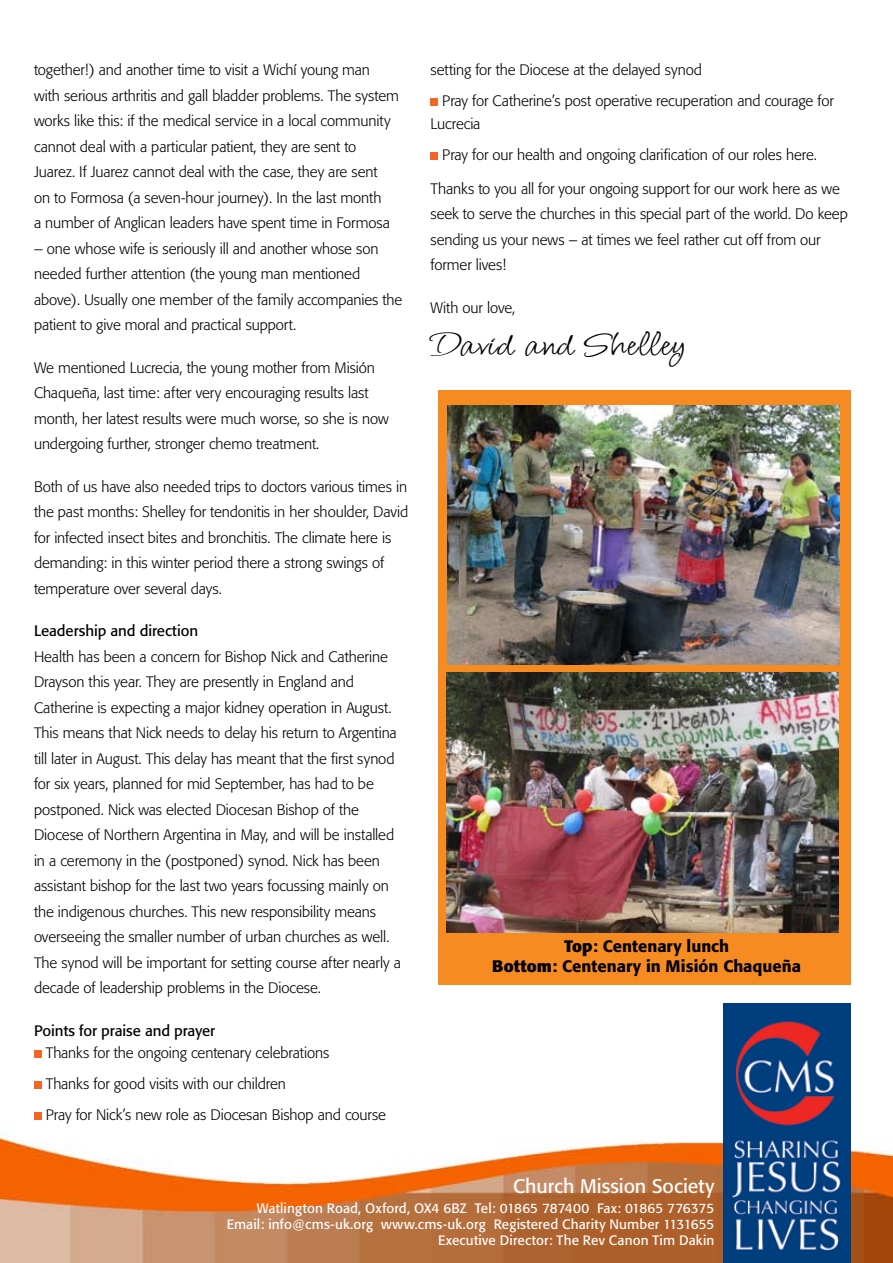
<style>
.page{position:relative;width:893px;height:1263px;background:#fff}
.page>*{position:absolute;margin:0;border:0;box-sizing:border-box;transform-origin:0 0}
.t1{font:33px "Licorice ROB";letter-spacing:.01em;color:#000;scale:1.5 1}
.t2{font:19.5px "Formata";color:#fff}
.t3{font:500 16.5px/19.8px "Formata";letter-spacing:.005em;color:#000;text-align:center}
.t4{font:300 15px/25.5px "Formata";letter-spacing:-.01em;color:#000}
.t5{font:15px "Formata";letter-spacing:-.005em;color:#000}
.t6{font:13.5px/16.2px "Formata";letter-spacing:.01em;color:#fff;text-align:right}
.s1{font-weight:700}
</style>
<div class="page">
<img style="left:0;top:1066px;width:893px;height:197px">
<div style="left:34px;top:1050px;width:8px;height:8px;background:#f26523"></div>
<div style="left:34px;top:1081px;width:8px;height:8px;background:#f26523"></div>
<div style="left:34px;top:1112px;width:8px;height:8px;background:#f26523"></div>
<div style="left:431px;top:98px;width:7px;height:8px;background:#f26523"></div>
<div style="left:431px;top:152px;width:7px;height:8px;background:#f26523"></div>
<img style="left:724px;top:1003px;width:126px;height:260px">
<div style="left:438px;top:390px;width:412px;height:594px;background:#f68b22"></div>
<img style="left:446px;top:673px;width:393px;height:259px">
<img style="left:448px;top:405px;width:392px;height:260px">
<p class="t4" style="left:34px;top:57px;width:366px">together!) and another time to visit a Wichí young man with serious arthritis and gall bladder problems. The system works like this: if the medical service in a local community cannot deal with a particular patient, they are sent to Juarez. If Juarez cannot deal with the case, they are sent<br>on to Formosa (a seven-hour journey). In the last month<br>a number of Anglican leaders have spent time in Formosa</p>
<p class="t4" style="left:34px;top:236px;width:370px">– one whose wife is seriously ill and another whose son needed further attention (the young man mentioned above). Usually one member of the family accompanies the patient to give moral and practical support.</p>
<p class="t4" style="left:34px;top:355px;width:356px">We mentioned Lucrecia, the young mother from Misión Chaqueña, last time: after very encouraging results last month, her latest results were much worse, so she is now undergoing further, stronger chemo treatment.</p>
<p class="t4" style="left:34px;top:474px;width:376px">Both of us have also needed trips to doctors various times in the past months: Shelley for tendonitis in her shoulder, David for infected insect bites and bronchitis. The climate here is demanding: in this winter period there a strong swings of temperature over several days.</p>
<p class="t5" style="left:34px;top:622px;width:166px">Leadership and direction</p>
<p class="t4" style="left:34px;top:644px;width:368px">Health has been a concern for Bishop Nick and Catherine Drayson this year. They are presently in England and Catherine is expecting a major kidney operation in August.<br>This means that Nick needs to delay his return to Argentina till later in August. This delay has meant that the first synod for six years, planned for mid September, has had to be postponed. Nick was elected Diocesan Bishop of the Diocese of Northern Argentina in May, and will be installed in a ceremony in the (postponed) synod. Nick has been assistant bishop for the last two years focussing mainly on the indigenous churches. This new responsibility means overseeing the smaller number of urban churches as well.<br>The synod will be important for setting course after nearly a decade of leadership problems in the Diocese.</p>
<p class="t5" style="left:34px;top:1021px;width:183px">Points for praise and prayer</p>
<p class="t4" style="left:46px;top:1037px;width:342px;line-height:31px">Thanks for the ongoing centenary celebrations<br>Thanks for good visits with our children<br>Pray for Nick’s new role as Diocesan Bishop and course</p>
<p class="t4" style="left:442px;top:54px;width:393px;line-height:31px;text-indent:-12px">setting for the Diocese at the delayed synod<br>Pray for Catherine’s post operative recuperation and courage for</p>
<p class="t4" style="left:442px;top:108px;width:376px;line-height:31px;text-indent:-12px">Lucrecia<br>Pray for our health and ongoing clarification of our roles here.</p>
<p class="t4" style="left:431px;top:176px;width:419px">Thanks to you all for your ongoing support for our work here as we seek to serve the churches in this special part of the world. Do keep sending us your news – at times we feel rather cut off from our former lives!</p>
<p class="t4" style="left:431px;top:295px;width:86px">With our love,</p>
<h1 class="t1" style="left:431px;top:325px;width:171px">David and Shelley</h1>
<p class="t3" style="left:492px;top:936px;width:310px"><span class="s1">Top</span>: Centenary lunch<br><span class="s1">Bottom</span>: Centenary in Misión Chaqueña</p>
<h2 class="t2" style="left:513px;top:1174px;width:203px">Church Mission Society</h2>
<p class="t6" style="left:227px;top:1200px;width:489px">Watlington Road, Oxford, OX4 6BZ Tel: 01865 787400 Fax: 01865 776375<br>Email: info@cms-uk.org www.cms-uk.org Registered Charity Number 1131655<br>Executive Director: The Rev Canon Tim Dakin</p>
</div>
